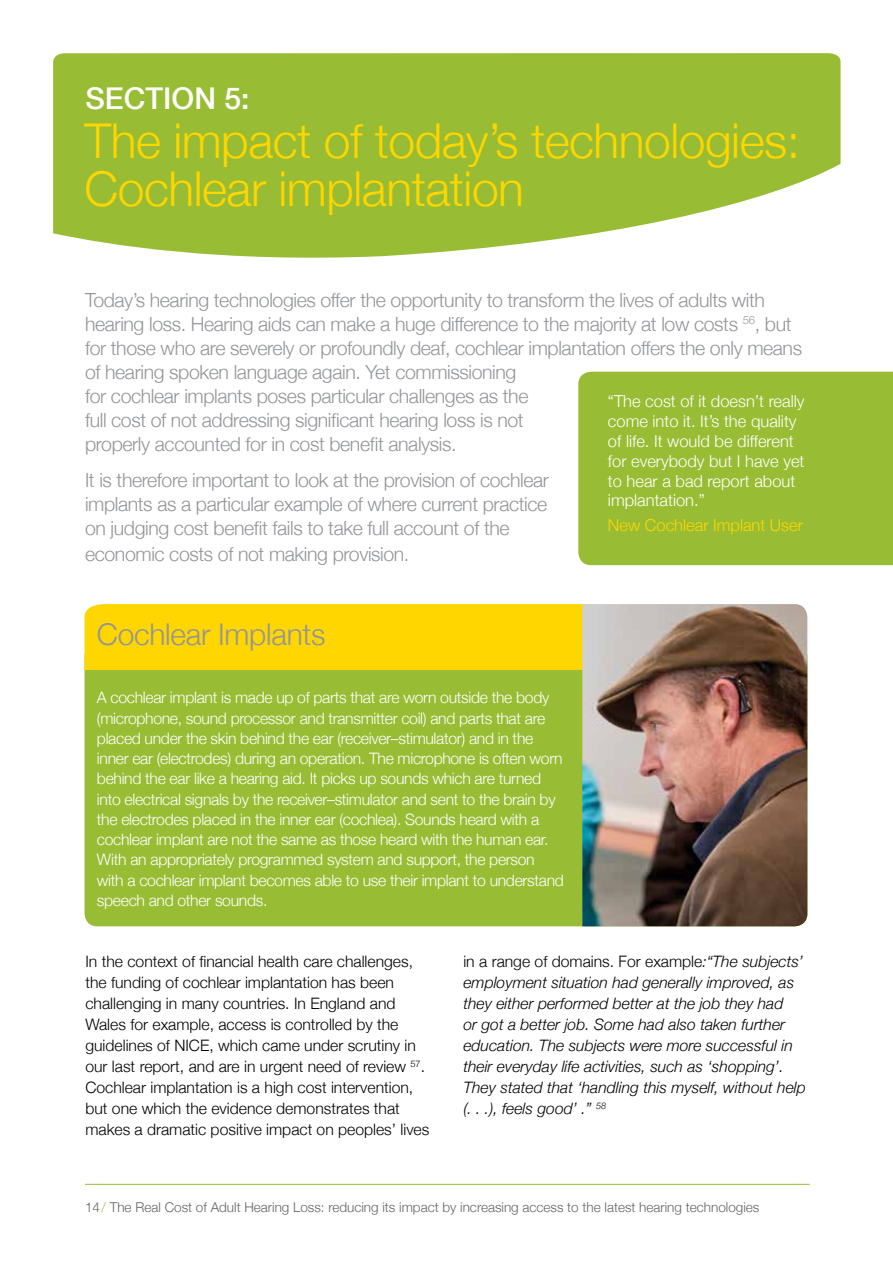
<style>
.page{position:relative;width:893px;height:1263px;background:#fff}
.page>*{position:absolute;margin:0;border:0;box-sizing:border-box;transform-origin:0 0}
.t1{font:300 48px/48.4px "Helvetica Neue";letter-spacing:-.01em;color:#ffd600}
.t2{font:300 30px "Helvetica Neue";letter-spacing:-.01em;color:#939598}
.t3{font:500 30px "Helvetica Neue";color:#fff}
.t4{font:300 19.5px/24px "Helvetica Neue";letter-spacing:-.02em;color:#939598}
.t5{font:300 16.5px/19.8px "Helvetica Neue";color:#fff}
.t6{font:300 16.5px "Helvetica Neue";color:#ffd600}
.t7{font:300 15.75px/20.2px "Helvetica Neue";letter-spacing:-.02em;color:#fff}
.t8{font:300 15.75px/21px "Helvetica Neue";color:#000}
.t9{font:italic 300 15.75px/21px "Helvetica Neue";color:#000}
.t10{font:300 13.5px "Helvetica Neue";color:#636466}
.s1{font-style:normal}
.s2{color:#98bd34}
</style>
<div class="page">
<svg style="left:53px;top:53px;width:787px;height:205px;background:#a3c44a"></svg>
<div style="left:578px;top:372px;width:315px;height:193px;background:#98bd34"></div>
<div style="left:85px;top:644px;width:722px;height:282px;background:#98bd34;border-radius:13px"></div>
<div style="left:85px;top:604px;width:497px;height:66px;background:#ffd600"></div>
<hr style="left:97px;top:662px;width:460px;height:1px;background:#ffd600">
<img style="left:582px;top:604px;width:225px;height:322px">
<hr style="left:85px;top:1184px;width:725px;height:1px;background:#98bd34">
<h2 class="t3" style="left:85px;top:74px;width:165px">SECTION 5:</h2>
<h1 class="t1" style="left:85px;top:114px;width:717px">The impact of today’s technologies:<br>Cochlear implantation</h1>
<p class="t4" style="left:85px;top:287px;width:719px">Today’s hearing technologies offer the opportunity to transform the lives of adults with hearing loss. Hearing aids can make a huge difference to the majority at low costs <sup>56</sup>, but for those who are severely or profoundly deaf, cochlear implantation offers the only means of hearing spoken language again. Yet commissioning<br>for cochlear implants poses particular challenges as the<br>full cost of not addressing significant hearing loss is not<br>properly accounted for in cost benefit analysis.</p>
<p class="t4" style="left:85px;top:467px;width:465px;line-height:24.5px">It is therefore important to look at the provision of cochlear implants as a particular example of where current practice on judging cost benefit fails to take full account of the economic costs of not making provision.</p>
<p class="t5" style="left:608px;top:391px;width:198px">“The cost of it doesn’t really come into it. It’s the quality of life. It would be different for everybody but I have yet to hear a bad report about implantation.”</p>
<p class="t6" style="left:608px;top:511px;width:196px">New Cochlear Implant User</p>
<h2 class="t2" style="left:97px;top:610px;width:230px">Cochlear Implants</h2>
<p class="t7" style="left:97px;top:687px;width:468px">A cochlear implant is made up of parts that are worn outside the body (microphone, sound processor and transmitter coil) and parts that are placed under the skin behind the ear (receiver–stimulator) and in the inner ear (electrodes) during an operation. The microphone is often worn behind the ear like a hearing aid. It picks up sounds which are turned into electrical signals by the receiver–stimulator and sent to the brain by the electrodes placed in the inner ear (cochlea). Sounds heard with a cochlear implant are not the same as those heard with the human ear.<br>With an appropriately programmed system and support, the person with a cochlear implant becomes able to use their implant to understand speech and other sounds.</p>
<p class="t8" style="left:85px;top:950px;width:345px">In the context of financial health care challenges, the funding of cochlear implantation has been challenging in many countries. In England and Wales for example, access is controlled by the guidelines of NICE, which came under scrutiny in our last report, and are in urgent need of review <sup>57</sup>.<br>Cochlear implantation is a high cost intervention, but one which the evidence demonstrates that makes a dramatic positive impact on peoples’ lives</p>
<p class="t9" style="left:463px;top:950px;width:344px"><span class="s1">in a range of domains. For example</span>:“The subjects’ employment situation had generally improved, as they either performed better at the job they had<br>or got a better job. Some had also taken further education. The subjects were more successful in their everyday life activities, such as ‘shopping’.<br>They stated that ‘handling this myself, without help (. . .), feels good’ .” <sup>58</sup></p>
<p class="t10" style="left:85px;top:1196px;width:676px">14<span class="s2">/</span> The Real Cost of Adult Hearing Loss: reducing its impact by increasing access to the latest hearing technologies</p>
</div>
